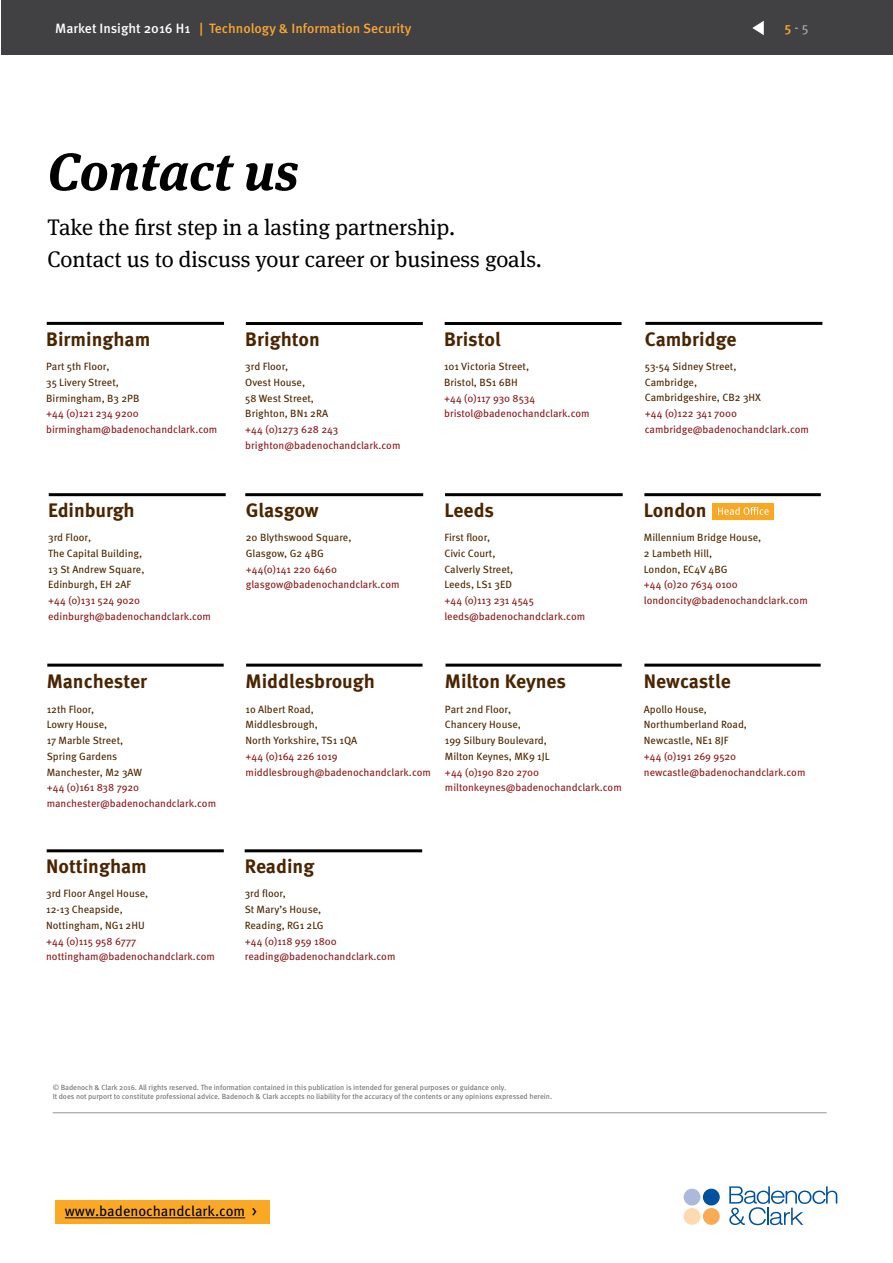
<style>
.page{position:relative;width:893px;height:1263px;background:#fff}
.page>*{position:absolute;margin:0;border:0;box-sizing:border-box;transform-origin:0 0}
.t1{font:italic 700 52.5px "Meta Serif Pro";color:#000}
.t2{font:22.5px/31.5px "Meta Serif Pro";color:#000}
.t3{font:700 19.5px "Meta Pro";color:#4a2500}
.t4{font:14.4px "Meta Pro";color:#000}
.t5{font:500 13.5px "Meta Pro";color:#faa634}
.t6{font:13.5px "Meta Pro";color:#a7a9ac}
.t7{font:10.5px/15.8px "Meta Pro";color:#4a2500}
.t8{font:10.5px/15.8px "Meta Pro";color:#8b181b}
.t9{font:7.5px/9px "Meta Pro";letter-spacing:-.005em;color:#6d6e71}
.s1{color:#fff}
.s2{font-weight:500;color:#faa634}
</style>
<div class="page">
<div style="left:1px;top:1px;width:891px;height:54px;background:#414042"></div>
<div style="left:703px;top:1208px;width:17px;height:17px;background:#faab54;border-radius:50%"></div>
<div style="left:703px;top:1189px;width:17px;height:16px;background:#00529c;border-radius:50%"></div>
<div style="left:684px;top:1208px;width:16px;height:17px;background:#fedab2;border-radius:50%"></div>
<div style="left:684px;top:1189px;width:16px;height:16px;background:#adb9da;border-radius:50%"></div>
<svg style="left:729px;top:1186px;width:108px;height:39px"></svg>
<svg style="left:752px;top:21px;width:12px;height:14px"></svg>
<div style="left:55px;top:1200px;width:214px;height:24px;background:#fba924"></div>
<hr style="left:65px;top:1217px;width:180px;height:1px;background:#000">
<hr style="left:53px;top:1112px;width:774px;height:1px;background:#939598">
<hr style="left:47px;top:322px;width:177px;height:3px;background:#000">
<hr style="left:246px;top:322px;width:177px;height:3px;background:#000">
<hr style="left:445px;top:322px;width:177px;height:3px;background:#000">
<hr style="left:645px;top:322px;width:177px;height:3px;background:#000">
<hr style="left:245px;top:493px;width:178px;height:3px;background:#000">
<hr style="left:445px;top:493px;width:178px;height:3px;background:#000">
<hr style="left:644px;top:493px;width:177px;height:3px;background:#000">
<hr style="left:445px;top:664px;width:177px;height:3px;background:#000">
<hr style="left:47px;top:849px;width:177px;height:3px;background:#000">
<hr style="left:245px;top:849px;width:177px;height:3px;background:#000">
<svg style="left:712px;top:503px;width:62px;height:16px"></svg>
<hr style="left:49px;top:493px;width:177px;height:3px;background:#000">
<hr style="left:47px;top:664px;width:177px;height:3px;background:#000">
<hr style="left:246px;top:664px;width:176px;height:3px;background:#000">
<hr style="left:644px;top:664px;width:177px;height:3px;background:#000">
<p class="t5" style="left:55px;top:18px;width:358px"><span class="s1">Market Insight 2016 H1</span> | Technology &amp; Information Security</p>
<p class="t6" style="left:784px;top:17px;width:26px"><span class="s2">5</span> - 5</p>
<h1 class="t1" style="left:47px;top:130px;width:253px">Contact us</h1>
<h2 class="t2" style="left:47px;top:211px;width:496px">Take the first step in a lasting partnership.<br>Contact us to discuss your career or business goals.</h2>
<h3 class="t3" style="left:46px;top:324px;width:106px">Birmingham</h3>
<p class="t7" style="left:46px;top:358px;width:95px">Part 5th Floor,<br>35 Livery Street,<br>Birmingham, B3 2PB</p>
<p class="t8" style="left:46px;top:405px;width:173px">+44 (0)121 234 9200 birmingham@badenochandclark.com</p>
<h3 class="t3" style="left:48px;top:495px;width:88px">Edinburgh</h3>
<p class="t7" style="left:48px;top:529px;width:98px">3rd Floor,<br>The Capital Building,<br>13 St Andrew Square,<br>Edinburgh, EH 2AF</p>
<p class="t8" style="left:48px;top:592px;width:164px">+44 (0)131 524 9020 edinburgh@badenochandclark.com</p>
<h3 class="t3" style="left:47px;top:666px;width:102px">Manchester</h3>
<p class="t7" style="left:47px;top:700px;width:97px">12th Floor,<br>Lowry House,<br>17 Marble Street,<br>Spring Gardens<br>Manchester, M2 3AW</p>
<p class="t8" style="left:47px;top:779px;width:171px">+44 (0)161 838 7920 manchester@badenochandclark.com</p>
<h3 class="t3" style="left:46px;top:851px;width:102px">Nottingham</h3>
<p class="t7" style="left:46px;top:885px;width:104px">3rd Floor Angel House,<br>12-13 Cheapside,<br>Nottingham, NG1 2HU</p>
<p class="t8" style="left:46px;top:932px;width:170px">+44 (0)115 958 6777 nottingham@badenochandclark.com</p>
<h3 class="t3" style="left:245px;top:324px;width:76px">Brighton</h3>
<p class="t7" style="left:245px;top:358px;width:84px">3rd Floor,<br>Ovest House,<br>58 West Street,<br>Brighton, BN1 2RA</p>
<p class="t8" style="left:245px;top:421px;width:157px">+44 (0)1273 628 243 brighton@badenochandclark.com</p>
<h3 class="t3" style="left:246px;top:495px;width:74px">Glasgow</h3>
<p class="t7" style="left:246px;top:529px;width:107px">20 Blythswood Square,<br>Glasgow, G2 4BG</p>
<p class="t8" style="left:246px;top:560px;width:155px">+44(0)141 220 6460 glasgow@badenochandclark.com</p>
<h3 class="t3" style="left:444px;top:324px;width:58px">Bristol</h3>
<p class="t7" style="left:444px;top:358px;width:87px">101 Victoria Street,<br>Bristol, BS1 6BH</p>
<p class="t8" style="left:444px;top:389px;width:147px">+44 (0)117 930 8534 bristol@badenochandclark.com</p>
<h3 class="t3" style="left:444px;top:495px;width:51px">Leeds</h3>
<p class="t7" style="left:444px;top:529px;width:70px">First floor,<br>Civic Court,<br>Calverly Street,<br>Leeds, LS1 3ED</p>
<p class="t8" style="left:444px;top:592px;width:142px">+44 (0)113 231 4545 leeds@badenochandclark.com</p>
<h3 class="t3" style="left:246px;top:666px;width:131px">Middlesbrough</h3>
<p class="t7" style="left:246px;top:700px;width:113px">1o Albert Road,<br>Middlesbrough,<br>North Yorkshire, TS1 1QA</p>
<p class="t8" style="left:246px;top:748px;width:187px">+44 (0)164 226 1019 middlesbrough@badenochandclark.com</p>
<h3 class="t3" style="left:445px;top:666px;width:123px">Milton Keynes</h3>
<p class="t7" style="left:445px;top:700px;width:106px">Part 2nd Floor,<br>Chancery House,<br>199 Silbury Boulevard,<br>Milton Keynes, MK9 1JL</p>
<p class="t8" style="left:445px;top:763px;width:178px">+44 (0)190 820 2700 miltonkeynes@badenochandclark.com</p>
<h3 class="t3" style="left:645px;top:324px;width:93px">Cambridge</h3>
<p class="t7" style="left:645px;top:358px;width:118px">53-54 Sidney Street,<br>Cambridge,<br>Cambridgeshire, CB2 3HX</p>
<p class="t8" style="left:645px;top:405px;width:166px">+44 (0)122 341 7000 cambridge@badenochandclark.com</p>
<h3 class="t3" style="left:644px;top:495px;width:64px">London</h3>
<p class="t7" style="left:644px;top:529px;width:119px">Millennium Bridge House,<br>2 Lambeth Hill,<br>London, EC4V 4BG</p>
<p class="t8" style="left:644px;top:576px;width:165px">+44 (0)20 7634 0100 londoncity@badenochandclark.com</p>
<h3 class="t3" style="left:644px;top:666px;width:88px">Newcastle</h3>
<p class="t7" style="left:644px;top:700px;width:105px">Apollo House,<br>Northumberland Road,<br>Newcastle, NE1 8JF</p>
<p class="t8" style="left:644px;top:748px;width:163px">+44 (0)191 269 9520 newcastle@badenochandclark.com</p>
<h3 class="t3" style="left:245px;top:851px;width:71px">Reading</h3>
<p class="t7" style="left:245px;top:885px;width:80px">3rd floor,<br>St Mary’s House,<br>Reading, RG1 2LG</p>
<p class="t8" style="left:245px;top:932px;width:152px">+44 (0)118 959 1800 reading@badenochandclark.com</p>
<p class="t9" style="left:53px;top:1082px;width:501px">© Badenoch &amp; Clark 2016. All rights reserved. The information contained in this publication is intended for general purposes or guidance only.<br>It does not purport to constitute professional advice. Badenoch &amp; Clark accepts no liability for the accuracy of the contents or any opinions expressed herein.</p>
<h3 class="t4" style="left:65px;top:1200px;width:193px">www.badenochandclark.com &gt;</h3>
</div>
